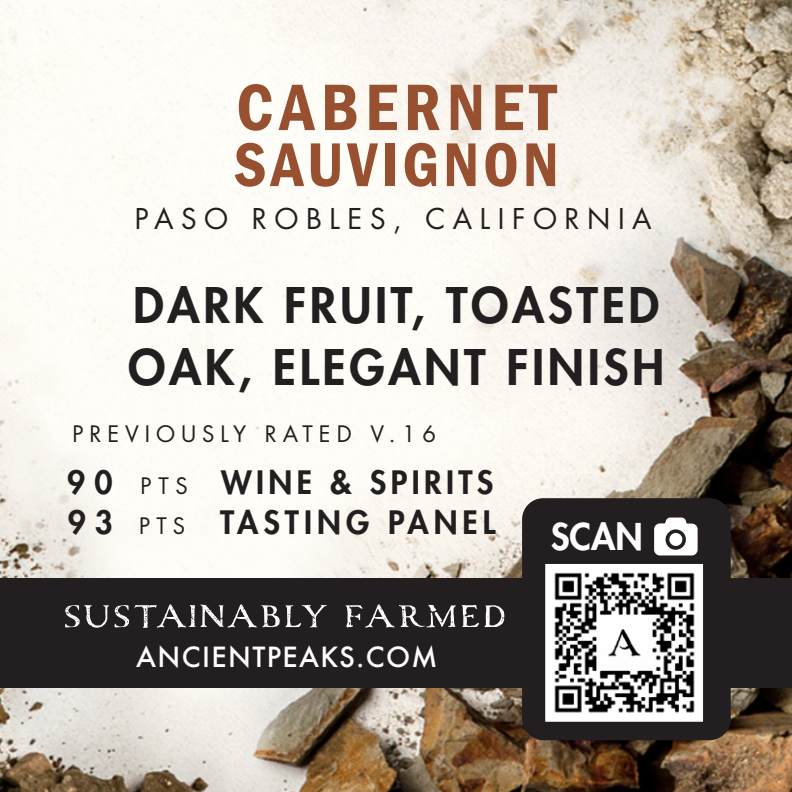
<style>
.page{position:relative;width:792px;height:792px;background:#fff}
.page>*{position:absolute;margin:0;border:0;box-sizing:border-box;transform-origin:0 0}
.t1{font:600 condensed 68px "Franklin Gothic";letter-spacing:.09em;color:#975030}
.t2{font:600 condensed 64px "Franklin Gothic";letter-spacing:.06em;color:#975030}
.t3{font:800 47.6px/62.4px "Futura Std";letter-spacing:.075em;color:#231f20}
.t4{font:800 36px "Futura Std";color:#fff}
.t5{font:800 31.6px "Futura Std";letter-spacing:.14em;color:#231f20}
.t6{font:800 31.6px "Futura Std";letter-spacing:.16em;color:#231f20}
.t7{font:28px "Futura Std";letter-spacing:.27em;color:#231f20}
.t8{font:500 27.2px "Futura";letter-spacing:.05em;color:#fff}
.t9{font:22px "Futura Std";letter-spacing:.27em;color:#231f20}
.s1{font-weight:400;font-size:22px}
</style>
<div class="page">
<img style="left:0;top:0;width:792px;height:792px">
<div style="left:0;top:579px;width:792px;height:109px;background:#231f20"></div>
<div style="left:522px;top:498px;width:209px;height:242px;background:#231f20;border-radius:21px"></div>
<img style="left:546px;top:565px;width:156px;height:156px">
<div style="left:541px;top:560px;width:166px;height:166px;border:4px solid #231f20"></div>
<svg style="left:654px;top:518px;width:44px;height:37px"></svg>
<svg style="left:669px;top:532px;width:14px;height:15px"></svg>
<svg style="left:65px;top:605px;width:439px;height:23px"></svg>
<p class="t1" style="left:236px;top:62px;width:322px">CABERNET</p>
<p class="t2" style="left:234px;top:122px;width:327px">SAUVIGNON</p>
<p class="t7" style="left:135px;top:201px;width:518px">PASO ROBLES, CALIFORNIA</p>
<p class="t3" style="left:128px;top:274px;width:538px">DARK FRUIT, TOASTED<br>OAK, ELEGANT FINISH</p>
<p class="t9" style="left:72px;top:420px;width:365px">PREVIOUSLY RATED V.16</p>
<p class="t5" style="left:67px;top:463px;width:428px">9 0 <span class="s1">P T S</span> WINE &amp; SPIRITS</p>
<p class="t6" style="left:68px;top:503px;width:429px">93 <span class="s1">PTS</span> TASTING PANEL</p>
<p class="t8" style="left:136px;top:638px;width:303px">ANCIENTPEAKS.COM</p>
<p class="t4" style="left:551px;top:514px;width:94px">SCAN</p>
</div>
